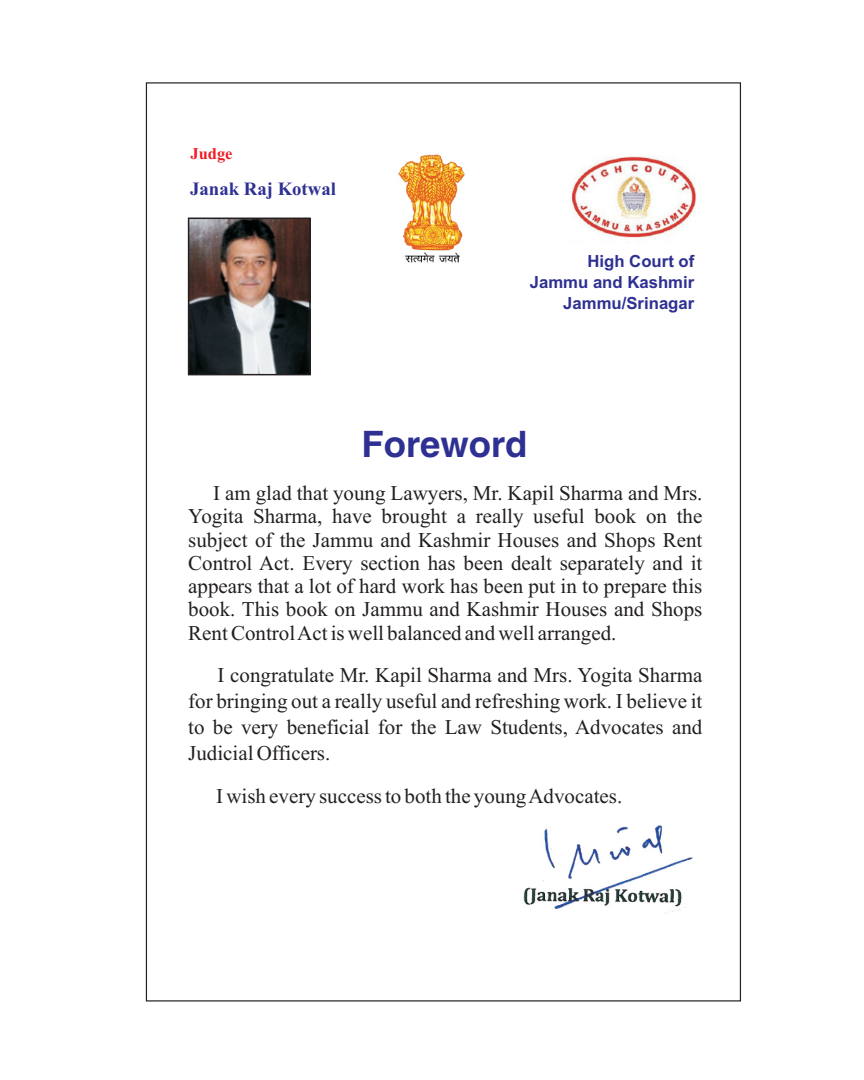
<style>
.page{position:relative;width:864px;height:1080px;background:#fff}
.page>*{position:absolute;margin:0;border:0;box-sizing:border-box;transform-origin:0 0}
.t1{font:700 36.45px "Helvetica";color:#2e3092}
.t2{font:21px/23.2px "Times New Roman";color:#231f20;text-align:justify}
.t3{font:700 18.75px "Times New Roman";color:#2e3092}
.t4{font:700 16.65px/20.7px "Arial";color:#2e3092;text-align:right}
.t5{font:700 16.35px "Times New Roman";color:#ee1d23}
</style>
<div class="page">
<img style="left:190px;top:220px;width:119px;height:153px">
<div style="left:188px;top:218px;width:123px;height:157px;border:1px solid #231f20"></div>
<img style="left:523px;top:825px;width:170px;height:88px">
<img style="left:571px;top:156px;width:125px;height:82px">
<img style="left:398px;top:154px;width:67px;height:109px">
<p class="t5" style="left:191px;top:148px;width:43px">Judge</p>
<p class="t3" style="left:190px;top:182px;width:147px">Janak Raj Kotwal</p>
<p class="t4" style="left:530px;top:253px;width:166px">High Court of<br>Jammu and Kashmir<br>Jammu/Srinagar</p>
<h1 class="t1" style="left:362px;top:430px;width:167px">Foreword</h1>
<p class="t2" style="left:188px;top:483px;width:516px;text-indent:25px">I am glad that young Lawyers, Mr. Kapil Sharma and Mrs.<br>Yogita Sharma, have brought a really useful book on the subject of the Jammu and Kashmir Houses and Shops Rent Control Act. Every section has been dealt separately and it appears that a lot of hard work has been put in to prepare this book. This book on Jammu and Kashmir Houses and Shops Rent Control Act is well balanced and well arranged.</p>
<p class="t2" style="left:188px;top:664px;width:516px;line-height:26px;text-indent:29px">I congratulate Mr. Kapil Sharma and Mrs. Yogita Sharma for bringing out a really useful and refreshing work. I believe it to be very beneficial for the Law Students, Advocates and Judicial Officers.</p>
<p class="t2" style="left:216px;top:786px;width:408px">I wish every success to both the young Advocates.</p>
</div>
